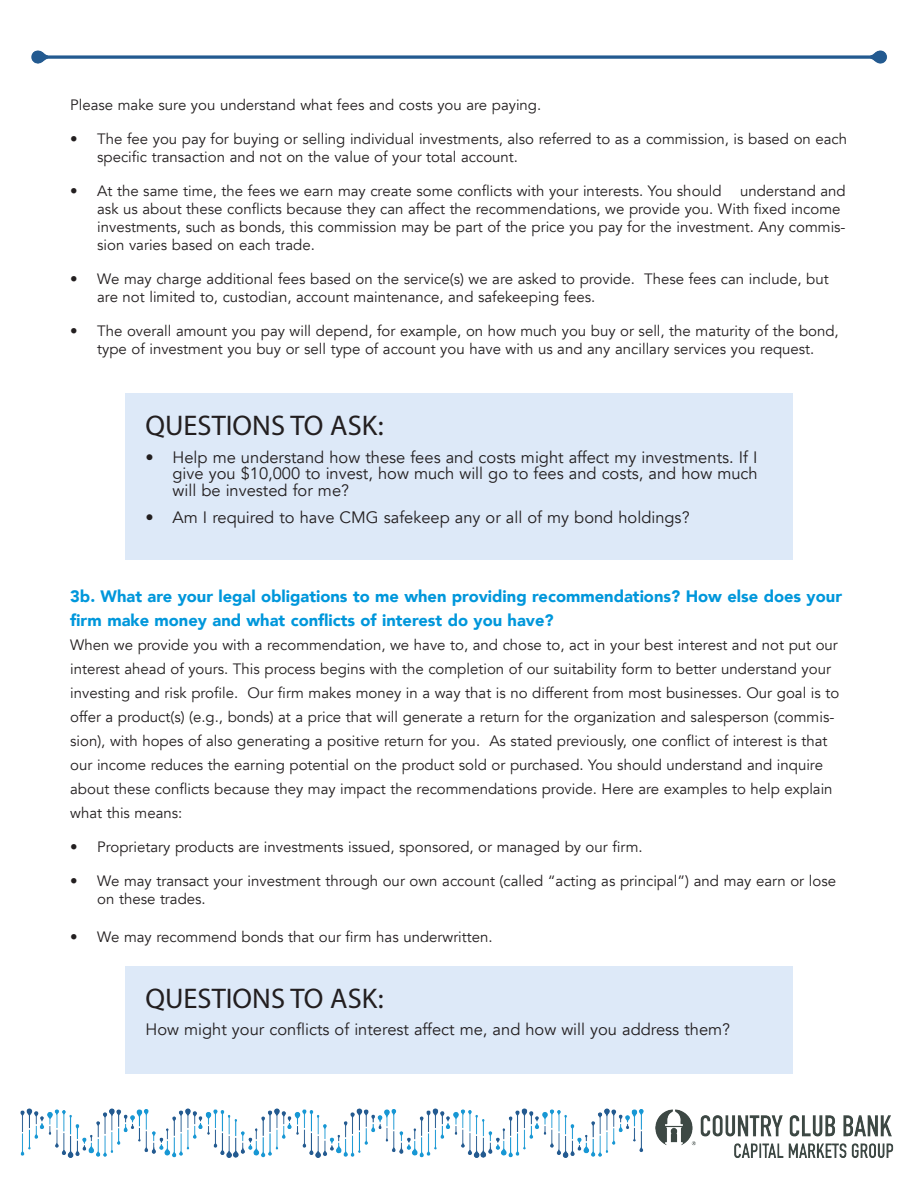
<style>
.page{position:relative;width:918px;height:1188px;background:#fff}
.page>*{position:absolute;margin:0;border:0;box-sizing:border-box;transform-origin:0 0}
.t1{font:28.5px "Myriad Pro";color:#231f20}
.t2{font:16.5px/16.5px "Avenir";color:#231f20;text-align:justify}
.t3{font:900 16.5px/24px "Avenir";color:#0097db}
.t4{font:15px/18px "Avenir";color:#231f20}
</style>
<div class="page">
<img style="left:20px;top:50px;width:874px;height:1108px">
<div style="left:125px;top:393px;width:668px;height:166px;background:#dde9f8"></div>
<div style="left:125px;top:966px;width:668px;height:108px;background:#dde9f8"></div>
<p class="t4" style="left:70px;top:96px;width:473px">Please make sure you understand what fees and costs you are paying.</p>
<p class="t4" style="left:97px;top:130px;width:751px;text-indent:-27px">• The fee you pay for buying or selling individual investments, also referred to as a commission, is based on each specific transaction and not on the value of your total account.</p>
<p class="t4" style="left:97px;top:182px;width:750px;text-indent:-27px">• At the same time, the fees we earn may create some conflicts with your interests. You should understand and ask us about these conflicts because they can affect the recommendations, we provide you. With fixed income investments, such as bonds, this commission may be part of the price you pay for the investment. Any commis&shy;sion varies based on each trade.</p>
<p class="t4" style="left:97px;top:270px;width:733px;text-indent:-27px">• We may charge additional fees based on the service(s) we are asked to provide. These fees can include, but are not limited to, custodian, account maintenance, and safekeeping fees.</p>
<p class="t4" style="left:70px;top:322px;width:770px;text-align:center">• The overall amount you pay will depend, for example, on how much you buy or sell, the maturity of the bond, type of investment you buy or sell type of account you have with us and any ancillary services you request.</p>
<p class="t1" style="left:146px;top:408px;width:240px">QUESTIONS TO ASK:</p>
<p class="t2" style="left:173px;top:449px;width:587px;text-indent:-27px">• Help me understand how these fees and costs might affect my investments. If I give you $10,000 to invest, how much will go to fees and costs, and how much will be invested for me?</p>
<p class="t2" style="left:146px;top:509px;width:546px">• Am I required to have CMG safekeep any or all of my bond holdings?</p>
<p class="t3" style="left:70px;top:584px;width:773px">3b. What are your legal obligations to me when providing recommendations? How else does your firm make money and what conflicts of interest do you have?</p>
<p class="t4" style="left:70px;top:633px;width:771px;line-height:24px">When we provide you with a recommendation, we have to, and chose to, act in your best interest and not put our interest ahead of yours. This process begins with the completion of our suitability form to better understand your investing and risk profile. Our firm makes money in a way that is no different from most businesses. Our goal is to offer a product(s) (e.g., bonds) at a price that will generate a return for the organization and salesperson (commis&shy;sion), with hopes of also generating a positive return for you. As stated previously, one conflict of interest is that our income reduces the earning potential on the product sold or purchased. You should understand and inquire about these conflicts because they may impact the recommendations provide. Here are examples to help explain what this means:</p>
<p class="t4" style="left:70px;top:838px;width:574px">• Proprietary products are investments issued, sponsored, or managed by our firm.</p>
<p class="t4" style="left:97px;top:872px;width:740px;text-indent:-27px">• We may transact your investment through our own account (called “acting as principal”) and may earn or lose on these trades.</p>
<p class="t4" style="left:70px;top:928px;width:424px">• We may recommend bonds that our firm has underwritten.</p>
<p class="t1" style="left:146px;top:981px;width:240px">QUESTIONS TO ASK:</p>
<p class="t2" style="left:146px;top:1021px;width:586px">How might your conflicts of interest affect me, and how will you address them?</p>
</div>
